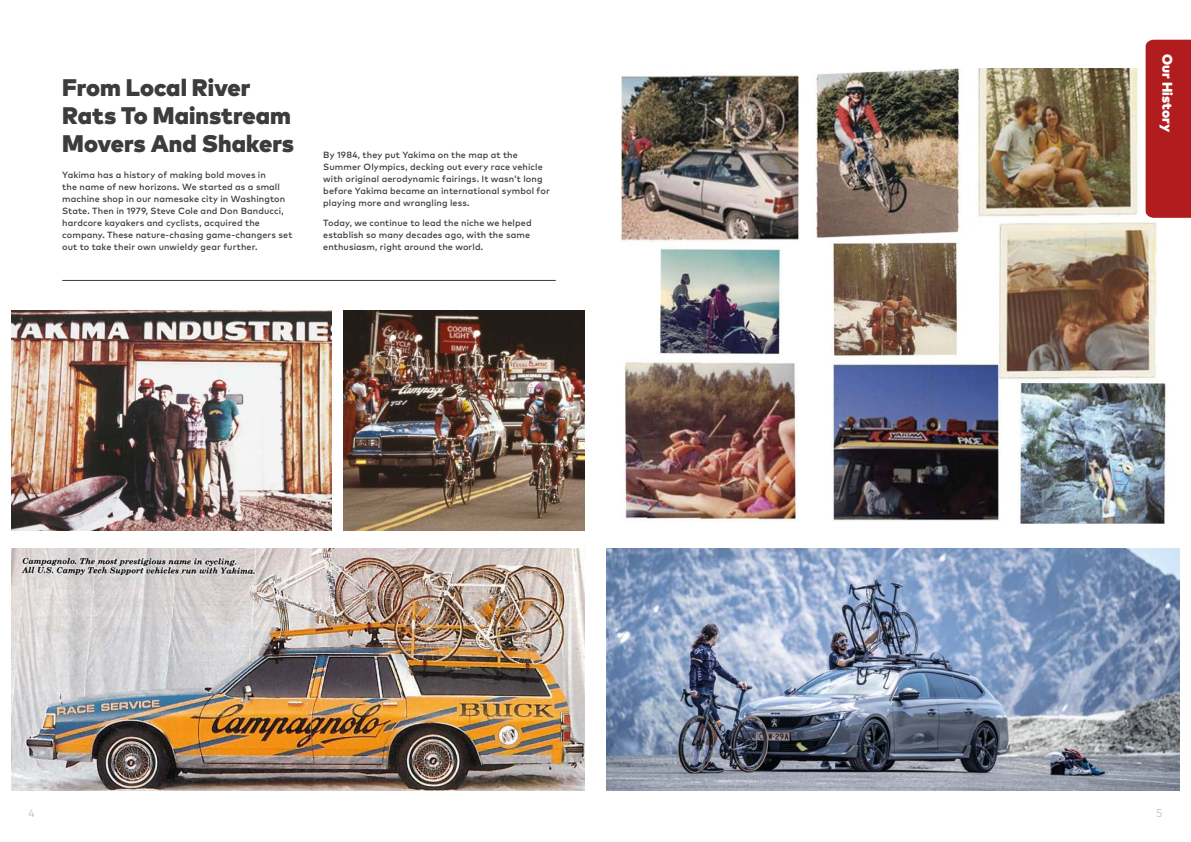
<style>
.page{position:relative;width:1191px;height:842px;background:#fff}
.page>*{position:absolute;margin:0;border:0;box-sizing:border-box;transform-origin:0 0}
.t1{font:900 24px/28px "Mark OT";color:#3c3c3b}
.t2{font:900 14px "Mark OT";letter-spacing:.005em;color:#fff}
.t3{font:300 11px "Mark OT";color:#b1b3b2}
.t4{font:500 9px/12px "Mark OT";letter-spacing:.01em;color:#3c3c3b}
</style>
<div class="page">
<img style="left:343px;top:310px;width:241px;height:220px">
<img style="left:11px;top:310px;width:321px;height:220px">
<img style="left:11px;top:548px;width:573px;height:243px">
<img style="left:606px;top:548px;width:573px;height:243px">
<hr style="left:62px;top:280px;width:494px;height:1px;background:#3c3c3b">
<img style="left:621px;top:68px;width:545px;height:456px">
<div style="left:1145px;top:40px;width:46px;height:178px;background:#b11d1e"></div>
<h1 class="t1" style="left:62px;top:72px;width:233px">From Local River<br>Rats To Mainstream<br>Movers And Shakers</h1>
<p class="t4" style="left:62px;top:168px;width:232px">Yakima has a history of making bold moves in<br>the name of new horizons. We started as a small machine shop in our namesake city in Washington State. Then in 1979, Steve Cole and Don Banducci, hardcore kayakers and cyclists, acquired the company. These nature-chasing game-changers set out to take their own unwieldy gear further.</p>
<p class="t4" style="left:323px;top:148px;width:228px">By 1984, they put Yakima on the map at the Summer Olympics, decking out every race vehicle with original aerodynamic fairings. It wasn’t long before Yakima became an international symbol for playing more and wrangling less.</p>
<p class="t4" style="left:323px;top:217px;width:210px">Today, we continue to lead the niche we helped establish so many decades ago, with the same enthusiasm, right around the world.</p>
<h2 class="t2" style="left:1176px;top:54px;width:80px;rotate:90deg">Our History</h2>
<p class="t3" style="left:28px;top:806px;width:8px">4</p>
<p class="t3" style="left:1156px;top:806px;width:8px">5</p>
</div>
